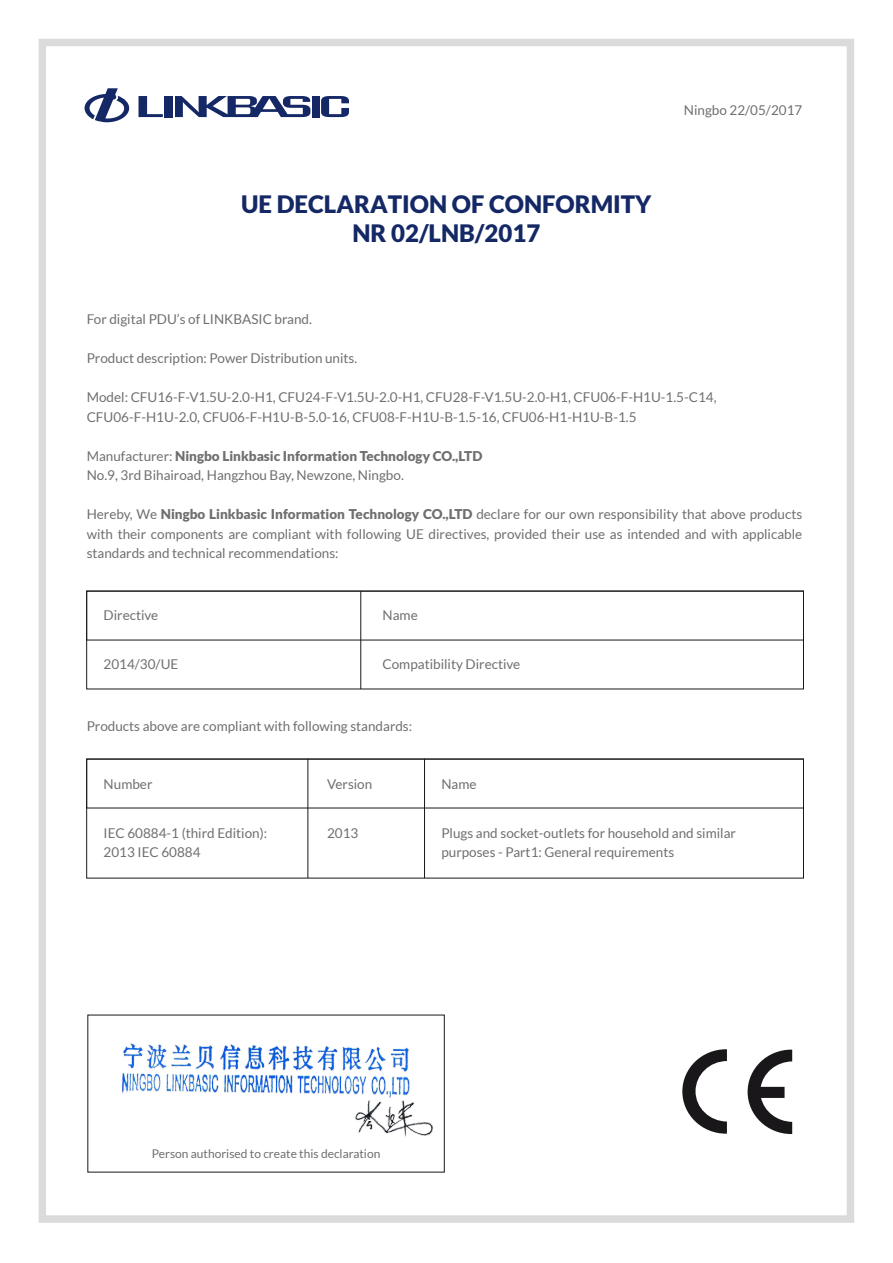
<style>
.page{position:relative;width:893px;height:1263px;background:#fff}
.page>*{position:absolute;margin:0;border:0;box-sizing:border-box;transform-origin:0 0}
.t1{font:900 24px/28.8px "Lato";color:#152866;text-align:center}
.t2{font:13.5px/19.5px "Lato";color:#6f6f6f}
.t3{font:12px "Lato";color:#6f6f6f}
.s1{font-weight:900}
</style>
<div class="page">
<div style="left:39px;top:39px;width:815px;height:1184px;border:8px solid #dbdbdb"></div>
<div style="left:86px;top:591px;width:718px;height:49px;border:1px solid #1a171b"></div>
<div style="left:86px;top:759px;width:718px;height:49px;border:1px solid #1a171b"></div>
<hr style="left:360px;top:591px;width:1px;height:98px;background:#1a171b">
<hr style="left:307px;top:759px;width:1px;height:119px;background:#1a171b">
<hr style="left:424px;top:759px;width:1px;height:119px;background:#1a171b">
<svg style="left:85px;top:88px;width:44px;height:34px"></svg>
<svg style="left:138px;top:96px;width:25px;height:21px"></svg>
<div style="left:165px;top:96px;width:8px;height:21px;background:#152866"></div>
<svg style="left:321px;top:96px;width:28px;height:21px"></svg>
<div style="left:311px;top:96px;width:8px;height:21px;background:#152866"></div>
<svg style="left:175px;top:96px;width:135px;height:21px"></svg>
<svg style="left:682px;top:1049px;width:110px;height:85px"></svg>
<img style="left:122px;top:1043px;width:312px;height:94px">
<h1 class="t1" style="left:241px;top:189px;width:412px">UE DECLARATION OF CONFORMITY<br>NR 02/LNB/2017</h1>
<p class="t2" style="left:684px;top:101px;width:120px">Ningbo 22/05/2017</p>
<p class="t2" style="left:87px;top:310px;width:227px">For digital PDU’s of LINKBASIC brand.</p>
<p class="t2" style="left:87px;top:349px;width:272px">Product description: Power Distribution units.</p>
<p class="t2" style="left:87px;top:388px;width:631px">Model: CFU16-F-V1.5U-2.0-H1, CFU24-F-V1.5U-2.0-H1, CFU28-F-V1.5U-2.0-H1, CFU06-F-H1U-1.5-C14,<br>CFU06-F-H1U-2.0, CFU06-F-H1U-B-5.0-16, CFU08-F-H1U-B-1.5-16, CFU06-H1-H1U-B-1.5</p>
<p class="t2" style="left:87px;top:446px;width:397px">Manufacturer: <span class="s1">Ningbo Linkbasic Information Technology CO.,LTD<br></span>No.9, 3rd Bihairoad, Hangzhou Bay, Newzone, Ningbo.</p>
<p class="t2" style="left:87px;top:505px;width:717px;text-align:justify">Hereby, We <span class="s1">Ningbo Linkbasic Information Technology CO.,LTD</span> declare for our own responsibility that above products with their components are compliant with following UE directives, provided their use as intended and with applicable standards and technical recommendations:</p>
<p class="t2" style="left:104px;top:606px;width:56px">Directive</p>
<p class="t2" style="left:382px;top:606px;width:37px">Name</p>
<p class="t2" style="left:104px;top:655px;width:76px">2014/30/UE</p>
<p class="t2" style="left:382px;top:655px;width:139px">Compatibility Directive</p>
<p class="t2" style="left:87px;top:716px;width:327px">Products above are compliant with following standards:</p>
<p class="t2" style="left:104px;top:774px;width:50px">Number</p>
<p class="t2" style="left:327px;top:774px;width:47px">Version</p>
<p class="t2" style="left:104px;top:823px;width:165px">IEC 60884-1 (third Edition):<br>2013 IEC 60884</p>
<p class="t2" style="left:327px;top:823px;width:33px">2013</p>
<p class="t2" style="left:441px;top:774px;width:37px">Name</p>
<p class="t2" style="left:441px;top:823px;width:296px">Plugs and socket-outlets for household and similar purposes - Part1: General requirements</p>
<p class="t3" style="left:152px;top:1147px;width:230px">Person authorised to create this declaration</p>
</div>
